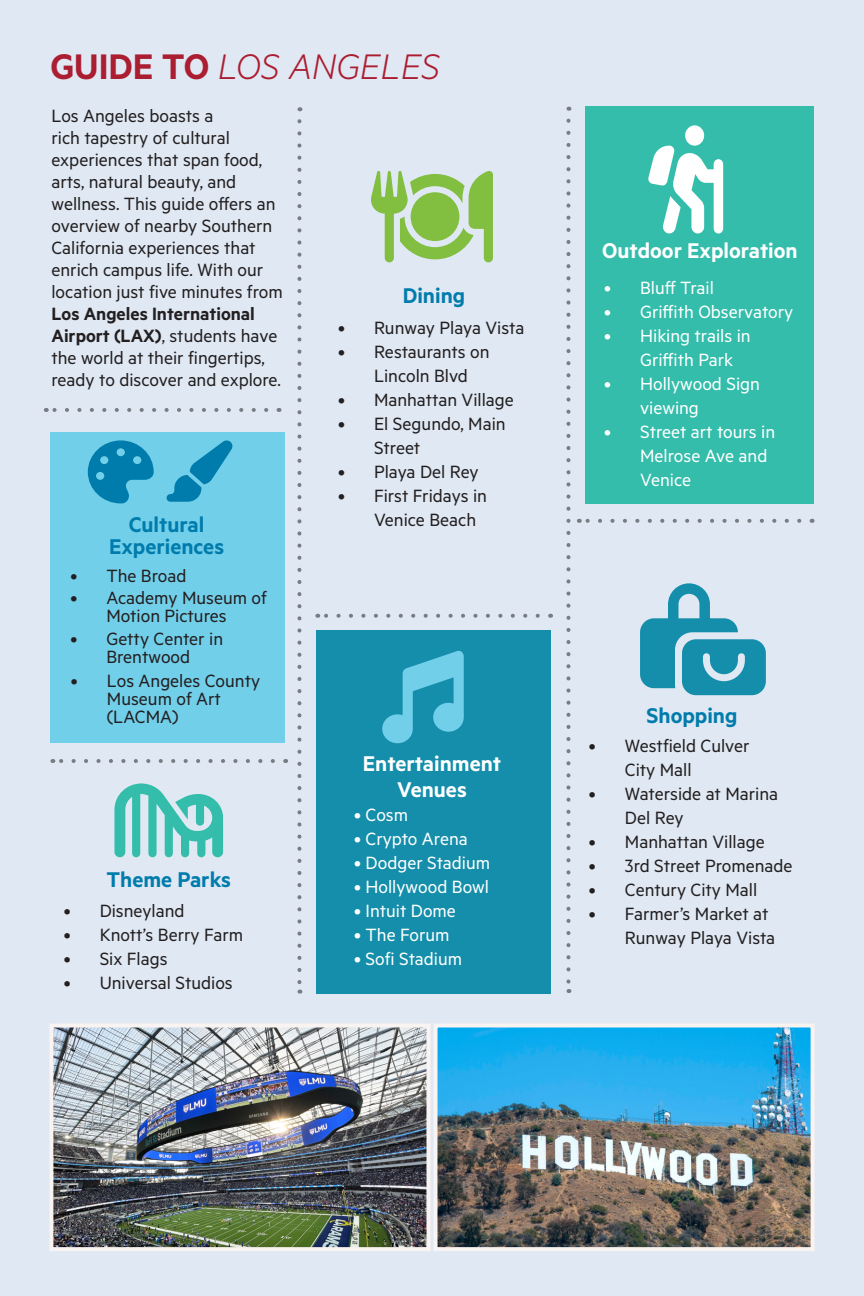
<style>
.page{position:relative;width:864px;height:1296px;background:#dfe8f3}
.page>*{position:absolute;margin:0;border:0;box-sizing:border-box;transform-origin:0 0}
.t1{font:italic 300 40px "Metric";color:#ab1d31}
.t2{font:600 24px/22px "Metric";color:#007cac;text-align:center}
.t3{font:600 24px/26px "Metric";color:#fff;text-align:center}
.t4{font:20px/22px "Metric";color:#231f20}
.t5{font:20px/24px "Metric";color:#fff}
.s1{font-weight:600;font-style:normal}
.s2{font-weight:600}
</style>
<div class="page">
<div style="left:50px;top:433px;width:235px;height:310px;background:#72cfea"></div>
<div style="left:585px;top:107px;width:229px;height:397px;background:#33bdaa"></div>
<svg style="left:46px;top:408px;width:220px;height:4px"></svg>
<svg style="left:579px;top:519px;width:220px;height:4px"></svg>
<svg style="left:566px;top:121px;width:4px;height:872px"></svg>
<svg style="left:317px;top:614px;width:221px;height:4px"></svg>
<svg style="left:59px;top:759px;width:214px;height:4px"></svg>
<svg style="left:297px;top:121px;width:4px;height:873px"></svg>
<svg style="left:648px;top:125px;width:75px;height:109px"></svg>
<svg style="left:88px;top:440px;width:66px;height:63px"></svg>
<svg style="left:167px;top:440px;width:66px;height:62px"></svg>
<svg style="left:114px;top:783px;width:109px;height:74px"></svg>
<svg style="left:371px;top:171px;width:122px;height:91px"></svg>
<div style="left:316px;top:630px;width:235px;height:364px;background:#148eaa"></div>
<svg style="left:382px;top:651px;width:82px;height:92px"></svg>
<svg style="left:640px;top:583px;width:126px;height:112px"></svg>
<img style="left:54px;top:1029px;width:371px;height:217px">
<div style="left:49px;top:1024px;width:381px;height:227px;border:4px solid #f9f3f2"></div>
<img style="left:439px;top:1029px;width:371px;height:217px">
<div style="left:434px;top:1024px;width:381px;height:227px;border:4px solid #f9f3f2"></div>
<p class="t1" style="left:50px;top:43px;width:391px"><span class="s1">GUIDE TO</span> LOS ANGELES</p>
<p class="t4" style="left:51px;top:104px;width:233px">Los Angeles boasts a<br>rich tapestry of cultural experiences that span food, arts, natural beauty, and wellness. This guide ofers an overview of nearby Southern<br>California experiences that enrich campus life. With our location just five minutes from</p>
<p class="t4" style="left:51px;top:302px;width:231px"><span class="s2">Los Angeles International<br>Airport (LAX)</span>, students have the world at their fingertips, ready to discover and explore.</p>
<p class="t2" style="left:403px;top:284px;width:64px">Dining</p>
<p class="t4" style="left:338px;top:316px;width:188px">• Runway Playa Vista</p>
<p class="t4" style="left:374px;top:339px;width:117px;line-height:24px;text-indent:-36px">• Restaurants on<br>Lincoln Blvd</p>
<p class="t4" style="left:338px;top:388px;width:177px">• Manhattan Village</p>
<p class="t4" style="left:374px;top:411px;width:133px;line-height:24px;text-indent:-36px">• El Segundo, Main<br>Street</p>
<p class="t4" style="left:338px;top:460px;width:142px">• Playa Del Rey</p>
<p class="t4" style="left:374px;top:483px;width:115px;line-height:24px;text-indent:-36px">• First Fridays in<br>Venice Beach</p>
<p class="t2" style="left:109px;top:513px;width:117px">Cultural<br>Experiences</p>
<p class="t4" style="left:70px;top:564px;width:118px">• The Broad</p>
<p class="t4" style="left:70px;top:588px;width:198px;line-height:18px;text-align:center">• Academy Museum of<br>Motion Pictures</p>
<p class="t4" style="left:70px;top:629px;width:154px;line-height:18px;text-align:center">• Getty Center in<br>Brentwood</p>
<p class="t4" style="left:107px;top:671px;width:155px;line-height:18px;text-indent:-36px">• Los Angeles County<br>Museum of Art (LACMA)</p>
<p class="t2" style="left:107px;top:868px;width:126px">Theme Parks</p>
<p class="t4" style="left:64px;top:899px;width:122px">• Disneyland</p>
<p class="t4" style="left:64px;top:923px;width:181px">• Knott’s Berry Farm</p>
<p class="t4" style="left:64px;top:947px;width:105px">• Six Flags</p>
<p class="t4" style="left:64px;top:971px;width:171px">• Universal Studios</p>
<p class="t3" style="left:363px;top:750px;width:140px">Entertainment<br>Venues</p>
<p class="t5" style="left:354px;top:803px;width:55px">• Cosm</p>
<p class="t5" style="left:354px;top:827px;width:115px">• Crypto Arena</p>
<p class="t5" style="left:354px;top:851px;width:137px">• Dodger Stadium</p>
<p class="t5" style="left:354px;top:875px;width:136px">• Hollywood Bowl</p>
<p class="t5" style="left:354px;top:899px;width:103px">• Intuit Dome</p>
<p class="t5" style="left:354px;top:923px;width:97px">• The Forum</p>
<p class="t5" style="left:354px;top:947px;width:109px">• Sofi Stadium</p>
<p class="t3" style="left:602px;top:237px;width:197px">Outdoor Exploration</p>
<p class="t5" style="left:604px;top:275px;width:111px">• Bluf Trail</p>
<p class="t5" style="left:604px;top:299px;width:191px">• Grifith Observatory</p>
<p class="t5" style="left:640px;top:323px;width:112px;text-indent:-36px">• Hiking trails in<br>Grifith Park</p>
<p class="t5" style="left:640px;top:371px;width:121px;text-indent:-36px">• Hollywood Sign viewing</p>
<p class="t5" style="left:640px;top:419px;width:137px;text-indent:-36px">• Street art tours in<br>Melrose Ave and<br>Venice</p>
<p class="t2" style="left:647px;top:704px;width:92px">Shopping</p>
<p class="t4" style="left:625px;top:733px;width:126px;line-height:24px;text-indent:-36px">• Westfield Culver<br>City Mall</p>
<p class="t4" style="left:625px;top:781px;width:155px;line-height:24px;text-indent:-36px">• Waterside at Marina<br>Del Rey</p>
<p class="t4" style="left:589px;top:830px;width:177px">• Manhattan Village</p>
<p class="t4" style="left:589px;top:854px;width:205px">• 3rd Street Promenade</p>
<p class="t4" style="left:589px;top:878px;width:170px">• Century City Mall</p>
<p class="t4" style="left:625px;top:901px;width:152px;line-height:24px;text-indent:-36px">• Farmer’s Market at<br>Runway Playa Vista</p>
</div>
